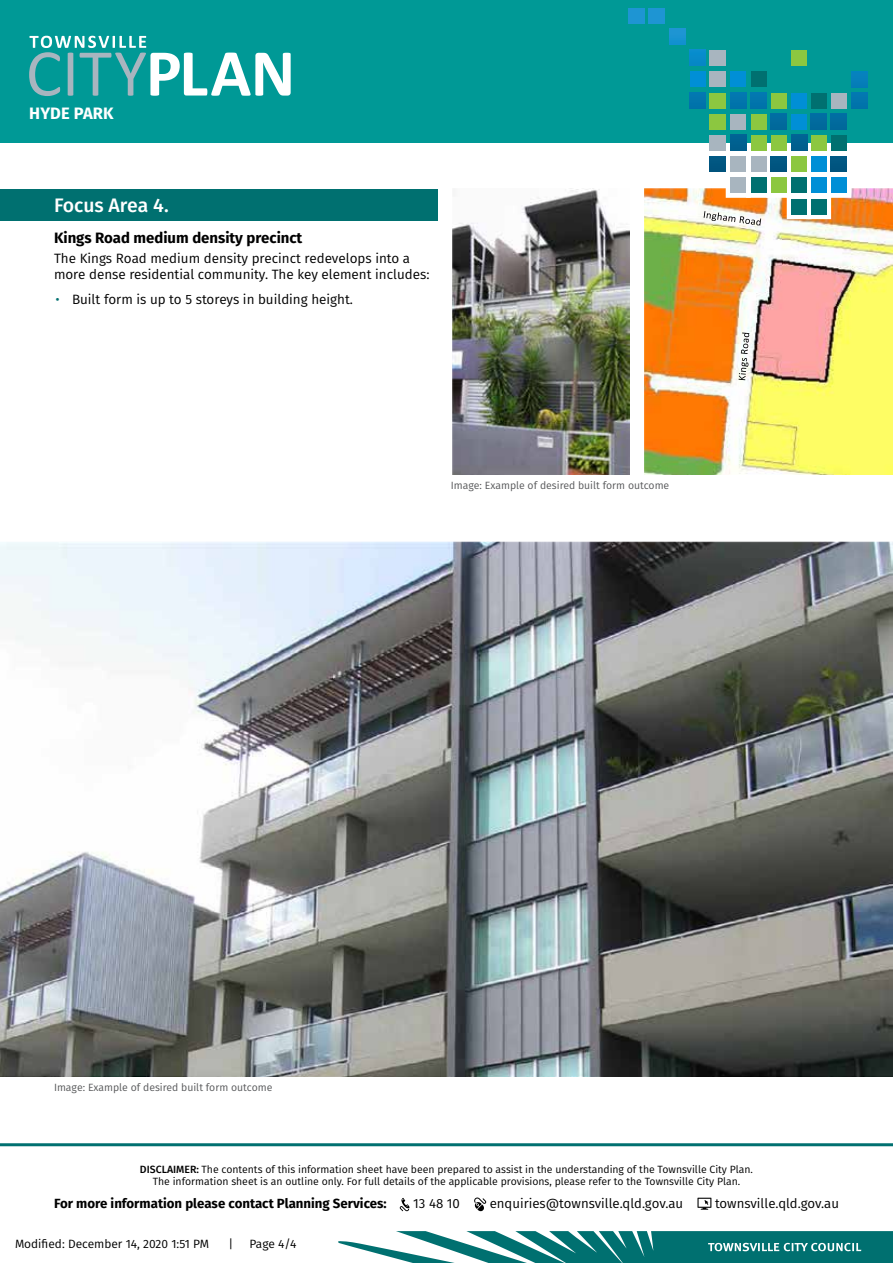
<style>
.page{position:relative;width:893px;height:1263px;background:#fff}
.page>*{position:absolute;margin:0;border:0;box-sizing:border-box;transform-origin:0 0}
.t1{font:500 19.5px "Fira Sans";letter-spacing:-.005em;color:#fff}
.t2{font:700 16.5px "Fira Sans";letter-spacing:.01em;color:#fff}
.t3{font:700 15px "Fira Sans";color:#000}
.t4{font:13.5px/16.2px "Fira Sans";color:#000}
.t5{font:13.2px "Fira Sans";color:#000}
.t6{font:700 13.2px "Fira Sans";color:#000}
.t7{font:12px "Fira Sans";color:#000}
.t8{font:10.5px/12.6px "Fira Sans";color:#000;text-align:center}
.t9{font:10.5px "Fira Sans";color:#58595b}
.s1{color:#007070}
.s2{font-weight:500}
</style>
<div class="page">
<svg style="left:400px;top:1198px;width:10px;height:13px"></svg>
<svg style="left:474px;top:1197px;width:12px;height:14px"></svg>
<svg style="left:697px;top:1198px;width:14px;height:12px"></svg>
<hr style="left:0;top:1143px;width:893px;height:3px;background:#007070">
<div style="left:0;top:189px;width:437px;height:32px;background:#007070"></div>
<img style="left:0;top:541px;width:893px;height:536px">
<img style="left:452px;top:189px;width:177px;height:286px">
<img style="left:644px;top:189px;width:249px;height:286px">
<svg style="left:739px;top:333px;width:10px;height:47px"></svg>
<svg style="left:704px;top:211px;width:57px;height:15px"></svg>
<div style="left:705px;top:130px;width:25px;height:25px;background:#fff;border:9px solid #fff"></div>
<div style="left:726px;top:130px;width:25px;height:25px;background:#fff"></div>
<div style="left:746px;top:130px;width:25px;height:25px;background:#fff;border:9px solid #fff"></div>
<div style="left:766px;top:130px;width:25px;height:25px;background:#fff;border:9px solid #fff"></div>
<div style="left:787px;top:130px;width:25px;height:25px;background:#fff"></div>
<div style="left:705px;top:152px;width:25px;height:24px;background:#fff"></div>
<div style="left:746px;top:152px;width:25px;height:24px;background:#fff"></div>
<svg style="left:766px;top:152px;width:21px;height:21px"></svg>
<div style="left:726px;top:173px;width:25px;height:25px;background:#fff"></div>
<div style="left:746px;top:173px;width:25px;height:25px;background:#fff"></div>
<div style="left:766px;top:173px;width:25px;height:25px;background:#fff"></div>
<div style="left:787px;top:173px;width:25px;height:25px;background:#fff"></div>
<div style="left:787px;top:194px;width:25px;height:25px;background:#fff"></div>
<div style="left:806px;top:173px;width:25px;height:25px;background:#fff"></div>
<div style="left:826px;top:173px;width:25px;height:25px;background:#fff"></div>
<div style="left:806px;top:194px;width:25px;height:25px;background:#fff"></div>
<div style="left:0;top:0;width:893px;height:143px;background:#009996"></div>
<svg style="left:338px;top:1231px;width:555px;height:32px"></svg>
<div style="left:628px;top:8px;width:16px;height:15px;background:#1e95d3"></div>
<div style="left:649px;top:8px;width:16px;height:15px;background:#1e95d3"></div>
<div style="left:669px;top:29px;width:16px;height:16px;background:#1a94d2"></div>
<div style="left:689px;top:50px;width:16px;height:16px;background:#068ac9"></div>
<div style="left:710px;top:50px;width:16px;height:16px;background:#a8b5bf"></div>
<div style="left:791px;top:50px;width:16px;height:16px;background:#8cc740"></div>
<div style="left:689px;top:71px;width:16px;height:16px;background:#008fd6"></div>
<div style="left:710px;top:71px;width:16px;height:16px;background:#a8b5bf"></div>
<div style="left:730px;top:71px;width:16px;height:16px;background:#008fd6"></div>
<div style="left:751px;top:71px;width:15px;height:16px;background:#007070"></div>
<div style="left:689px;top:93px;width:16px;height:16px;background:#0275ac"></div>
<div style="left:710px;top:93px;width:16px;height:16px;background:#8cc740"></div>
<div style="left:730px;top:93px;width:16px;height:16px;background:#0275ac"></div>
<div style="left:751px;top:93px;width:15px;height:16px;background:#0275ac"></div>
<div style="left:771px;top:93px;width:16px;height:16px;background:#8cc740"></div>
<div style="left:791px;top:93px;width:16px;height:16px;background:#008fd6"></div>
<div style="left:710px;top:114px;width:16px;height:16px;background:#8cc740"></div>
<div style="left:730px;top:114px;width:16px;height:16px;background:#a8b5bf"></div>
<div style="left:751px;top:114px;width:15px;height:16px;background:#8cc740"></div>
<div style="left:771px;top:114px;width:16px;height:16px;background:#016a9d"></div>
<div style="left:791px;top:114px;width:16px;height:16px;background:#008fd6"></div>
<div style="left:851px;top:71px;width:16px;height:16px;background:#0680bb"></div>
<div style="left:811px;top:93px;width:16px;height:16px;background:#007070"></div>
<div style="left:831px;top:93px;width:16px;height:16px;background:#a8b5bf"></div>
<div style="left:851px;top:93px;width:16px;height:16px;background:#0275ac"></div>
<div style="left:811px;top:114px;width:16px;height:16px;background:#016a9d"></div>
<div style="left:831px;top:114px;width:16px;height:16px;background:#016a9d"></div>
<div style="left:710px;top:135px;width:16px;height:16px;background:#a8b5bf"></div>
<div style="left:730px;top:135px;width:16px;height:16px;background:#006190"></div>
<div style="left:751px;top:135px;width:15px;height:16px;background:#8cc740"></div>
<div style="left:771px;top:135px;width:16px;height:16px;background:#8cc740"></div>
<div style="left:791px;top:135px;width:16px;height:16px;background:#006190"></div>
<div style="left:710px;top:156px;width:16px;height:16px;background:#005580"></div>
<div style="left:730px;top:156px;width:16px;height:16px;background:#a8b5bf"></div>
<div style="left:751px;top:156px;width:15px;height:16px;background:#a8b5bf"></div>
<div style="left:771px;top:156px;width:16px;height:16px;background:#005580"></div>
<div style="left:791px;top:156px;width:16px;height:16px;background:#8cc740"></div>
<div style="left:730px;top:177px;width:16px;height:16px;background:#a8b5bf"></div>
<div style="left:751px;top:177px;width:15px;height:16px;background:#007070"></div>
<div style="left:771px;top:177px;width:16px;height:16px;background:#8cc740"></div>
<div style="left:791px;top:177px;width:16px;height:16px;background:#007070"></div>
<div style="left:791px;top:199px;width:16px;height:16px;background:#007070"></div>
<div style="left:811px;top:135px;width:16px;height:16px;background:#8cc740"></div>
<div style="left:831px;top:135px;width:16px;height:16px;background:#007070"></div>
<div style="left:811px;top:156px;width:16px;height:16px;background:#008fd6"></div>
<div style="left:831px;top:156px;width:16px;height:16px;background:#005580"></div>
<div style="left:811px;top:177px;width:16px;height:16px;background:#008fd6"></div>
<div style="left:831px;top:177px;width:16px;height:16px;background:#008fd6"></div>
<div style="left:811px;top:199px;width:16px;height:16px;background:#007070"></div>
<svg style="left:29px;top:36px;width:262px;height:60px"></svg>
<h2 class="t2" style="left:29px;top:99px;width:86px">HYDE PARK</h2>
<h1 class="t1" style="left:54px;top:189px;width:116px">Focus Area 4.</h1>
<h3 class="t3" style="left:54px;top:225px;width:250px">Kings Road medium density precinct</h3>
<p class="t4" style="left:54px;top:250px;width:377px">The Kings Road medium density precinct redevelops into a more dense residential community. The key element includes:</p>
<p class="t4" style="left:55px;top:291px;width:299px"><span class="s1">•</span> Built form is up to 5 storeys in building height.</p>
<p class="t9" style="left:451px;top:477px;width:220px">Image: Example of desired built form outcome</p>
<p class="t9" style="left:54px;top:1080px;width:220px">Image: Example of desired built form outcome</p>
<p class="t8" style="left:140px;top:1162px;width:615px"><span class="s2">DISCLAIMER:</span> The contents of this information sheet have been prepared to assist in the understanding of the Townsville City Plan.<br>The information sheet is an outline only. For full details of the applicable provisions, please refer to the Townsville City Plan.</p>
<p class="t6" style="left:54px;top:1192px;width:334px">For more information please contact Planning Services:</p>
<p class="t5" style="left:413px;top:1194px;width:48px">13 48 10</p>
<p class="t5" style="left:490px;top:1194px;width:195px">enquiries@townsville.qld.gov.au</p>
<p class="t5" style="left:715px;top:1194px;width:125px">townsville.qld.gov.au</p>
<p class="t7" style="left:15px;top:1235px;width:196px">Modified: December 14, 2020 1:51 PM</p>
<p class="t7" style="left:228px;top:1235px;width:6px">|</p>
<p class="t7" style="left:249px;top:1235px;width:48px">Page 4/4</p>
</div>
